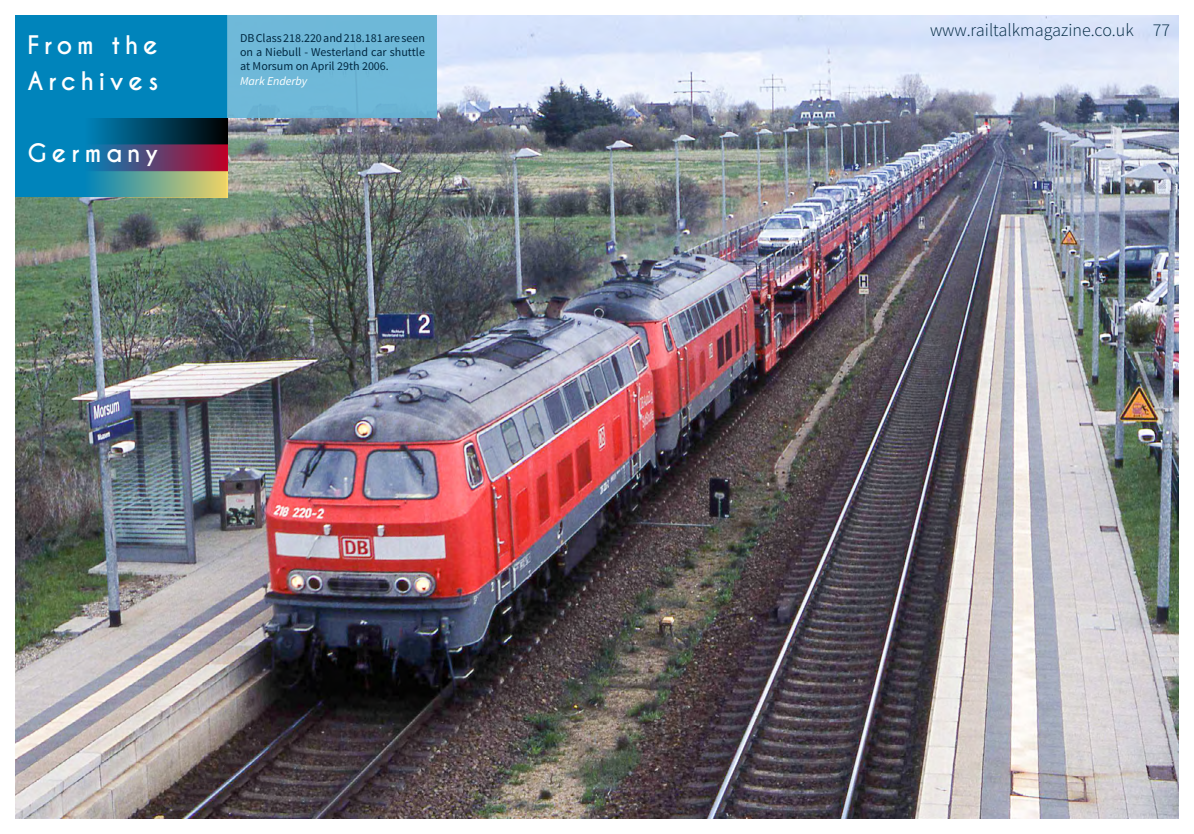
<style>
.page{position:relative;width:1194px;height:834px;background:#fff}
.page>*{position:absolute;margin:0;border:0;box-sizing:border-box;transform-origin:0 0}
.t1{font:700 24px/36px "Caviar Dreams";letter-spacing:.2em;color:#fff}
.t2{font:300 18px "Source Sans Pro";color:#002841}
.t3{font:12px/14.4px "Source Sans Pro";color:#002841;text-align:justify}
.t4{font:italic 12px "Source Sans Pro";color:#fff}
</style>
<div class="page">
<img style="left:15px;top:15px;width:1164px;height:804px">
<div style="left:15px;top:118px;width:213px;height:80px;background:#0084bb"></div>
<img style="left:85px;top:118px;width:142px;height:80px">
<div style="left:15px;top:15px;width:213px;height:103px;background:#0084bb"></div>
<div style="left:228px;top:15px;width:210px;height:103px;background:#6fb8d8"></div>
<h1 class="t1" style="left:28px;top:28px;width:132px">From the<br>Archives</h1>
<h1 class="t1" style="left:28px;top:136px;width:133px">Germany</h1>
<p class="t3" style="left:240px;top:31px;width:187px">DB Class 218.220 and 218.181 are seen on a Niebull - Westerland car shuttle at Morsum on April 29th 2006.</p>
<p class="t4" style="left:240px;top:73px;width:69px">Mark Enderby</p>
<h2 class="t2" style="left:930px;top:19px;width:241px">www.railtalkmagazine.co.uk 77</h2>
</div>
